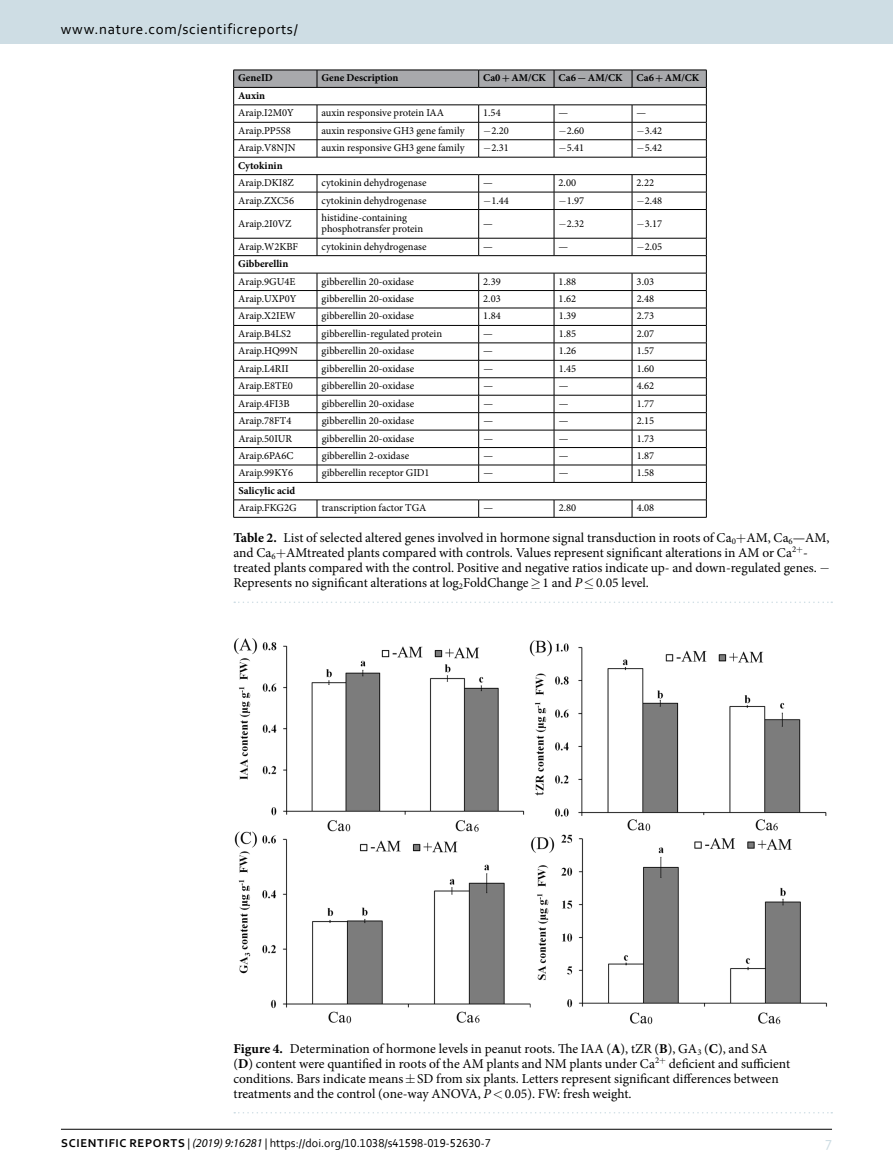
<style>
.page{position:relative;width:893px;height:1174px;background:#fff}
.page>*{position:absolute;margin:0;border:0;box-sizing:border-box;transform-origin:0 0}
.t1{font:15px "Corbel 2";letter-spacing:.045em;color:#000}
.t2{font:15px "Corbel 2";color:#cedde4}
.t3{font:13.5px/15px "Minion Pro";color:#000}
.t4{font:12px "Corbel";color:#000}
.t5{font:10.5px/11.2px "Minion Pro";color:#000}
.t6{font:700 10.5px "Minion Pro";color:#000}
.s1{font-weight:700}
.s2{font-style:italic}
.s3{font-family:"Corbel Bold 2"}
.s4{font-family:"Corbel 2"}
.s5{font-family:"Myriad Pro";font-style:italic}
</style>
<div class="page">
<hr style="left:61px;top:1129px;width:771px;height:1px;background:#000">
<div style="left:0;top:0;width:893px;height:43px;background:#cedde4"></div>
<svg style="left:234px;top:601px;width:598px;height:2px"></svg>
<hr style="left:233px;top:517px;width:84px;height:1px;background:#000">
<hr style="left:317px;top:517px;width:162px;height:1px;background:#000">
<hr style="left:479px;top:517px;width:75px;height:1px;background:#000">
<hr style="left:554px;top:517px;width:78px;height:1px;background:#000">
<hr style="left:632px;top:517px;width:75px;height:1px;background:#000">
<img style="left:233px;top:638px;width:594px;height:387px">
<svg style="left:234px;top:1112px;width:598px;height:1px"></svg>
<svg style="left:233px;top:70px;width:474px;height:447px"></svg>
<h1 class="t1" style="left:61px;top:19px;width:238px">www.nature.com/scientificreports/</h1>
<p class="t6" style="left:238px;top:71px;width:36px">GeneID</p>
<p class="t6" style="left:321px;top:71px;width:79px">Gene Description</p>
<p class="t6" style="left:483px;top:71px;width:141px">Ca0 AM/CK Ca6−AM/CK</p>
<p class="t6" style="left:637px;top:71px;width:64px">Ca6 AM/CK</p>
<p class="t6" style="left:238px;top:88px;width:29px">Auxin</p>
<p class="t5" style="left:238px;top:107px;width:57px">Araip.I2M0Y</p>
<p class="t5" style="left:321px;top:107px;width:124px">auxin responsive protein IAA</p>
<p class="t5" style="left:483px;top:107px;width:19px">1.54</p>
<p class="t5" style="left:559px;top:107px;width:11px">—</p>
<p class="t5" style="left:637px;top:107px;width:11px">—</p>
<p class="t5" style="left:238px;top:125px;width:54px">Araip.PP5S8</p>
<p class="t5" style="left:322px;top:125px;width:144px">auxin responsive GH3 gene family</p>
<p class="t5" style="left:483px;top:125px;width:27px">−2.20</p>
<p class="t5" style="left:559px;top:125px;width:27px">−2.60</p>
<p class="t5" style="left:637px;top:125px;width:27px">−3.42</p>
<p class="t5" style="left:238px;top:142px;width:59px">Araip.V8NJN</p>
<p class="t5" style="left:322px;top:142px;width:144px">auxin responsive GH3 gene family</p>
<p class="t5" style="left:483px;top:142px;width:27px">−2.31</p>
<p class="t5" style="left:559px;top:142px;width:27px">−5.41</p>
<p class="t5" style="left:637px;top:142px;width:27px">−5.42</p>
<p class="t6" style="left:238px;top:158px;width:46px">Cytokinin</p>
<p class="t5" style="left:238px;top:177px;width:57px">Araip.DKI8Z</p>
<p class="t5" style="left:322px;top:177px;width:107px">cytokinin dehydrogenase</p>
<p class="t5" style="left:483px;top:177px;width:11px">—</p>
<p class="t5" style="left:559px;top:177px;width:19px">2.00</p>
<p class="t5" style="left:637px;top:177px;width:19px">2.22</p>
<p class="t5" style="left:238px;top:195px;width:57px">Araip.ZXC56</p>
<p class="t5" style="left:322px;top:195px;width:107px">cytokinin dehydrogenase</p>
<p class="t5" style="left:483px;top:195px;width:27px">−1.44</p>
<p class="t5" style="left:559px;top:195px;width:27px">−1.97</p>
<p class="t5" style="left:637px;top:195px;width:27px">−2.48</p>
<p class="t5" style="left:238px;top:218px;width:55px">Araip.2I0VZ</p>
<p class="t5" style="left:322px;top:212px;width:103px">histidine-containing phosphotransfer protein</p>
<p class="t5" style="left:483px;top:218px;width:11px">—</p>
<p class="t5" style="left:559px;top:218px;width:27px">−2.32</p>
<p class="t5" style="left:637px;top:218px;width:27px">−3.17</p>
<p class="t5" style="left:238px;top:241px;width:61px">Araip.W2KBF</p>
<p class="t5" style="left:322px;top:241px;width:107px">cytokinin dehydrogenase</p>
<p class="t5" style="left:483px;top:241px;width:11px">—</p>
<p class="t5" style="left:559px;top:241px;width:11px">—</p>
<p class="t5" style="left:637px;top:241px;width:27px">−2.05</p>
<p class="t6" style="left:238px;top:256px;width:52px">Gibberellin</p>
<p class="t5" style="left:238px;top:276px;width:59px">Araip.9GU4E</p>
<p class="t5" style="left:322px;top:276px;width:94px">gibberellin 20-oxidase</p>
<p class="t5" style="left:483px;top:276px;width:19px">2.39</p>
<p class="t5" style="left:559px;top:276px;width:19px">1.88</p>
<p class="t5" style="left:637px;top:276px;width:19px">3.03</p>
<p class="t5" style="left:238px;top:293px;width:60px">Araip.UXP0Y</p>
<p class="t5" style="left:322px;top:293px;width:94px">gibberellin 20-oxidase</p>
<p class="t5" style="left:483px;top:293px;width:19px">2.03</p>
<p class="t5" style="left:559px;top:293px;width:19px">1.62</p>
<p class="t5" style="left:637px;top:293px;width:19px">2.48</p>
<p class="t5" style="left:238px;top:310px;width:59px">Araip.X2IEW</p>
<p class="t5" style="left:322px;top:310px;width:94px">gibberellin 20-oxidase</p>
<p class="t5" style="left:483px;top:310px;width:19px">1.84</p>
<p class="t5" style="left:559px;top:310px;width:19px">1.39</p>
<p class="t5" style="left:637px;top:310px;width:19px">2.73</p>
<p class="t5" style="left:238px;top:328px;width:54px">Araip.B4LS2</p>
<p class="t5" style="left:322px;top:328px;width:122px">gibberellin-regulated protein</p>
<p class="t5" style="left:483px;top:328px;width:11px">—</p>
<p class="t5" style="left:559px;top:328px;width:19px">1.85</p>
<p class="t5" style="left:637px;top:328px;width:19px">2.07</p>
<p class="t5" style="left:238px;top:345px;width:61px">Araip.HQ99N</p>
<p class="t5" style="left:322px;top:345px;width:94px">gibberellin 20-oxidase</p>
<p class="t5" style="left:483px;top:345px;width:11px">—</p>
<p class="t5" style="left:559px;top:345px;width:19px">1.26</p>
<p class="t5" style="left:637px;top:345px;width:19px">1.57</p>
<p class="t5" style="left:238px;top:363px;width:52px">Araip.L4RII</p>
<p class="t5" style="left:322px;top:363px;width:94px">gibberellin 20-oxidase</p>
<p class="t5" style="left:483px;top:363px;width:11px">—</p>
<p class="t5" style="left:559px;top:363px;width:19px">1.45</p>
<p class="t5" style="left:637px;top:363px;width:19px">1.60</p>
<p class="t5" style="left:238px;top:380px;width:56px">Araip.E8TE0</p>
<p class="t5" style="left:322px;top:380px;width:94px">gibberellin 20-oxidase</p>
<p class="t5" style="left:483px;top:380px;width:11px">—</p>
<p class="t5" style="left:559px;top:380px;width:11px">—</p>
<p class="t5" style="left:637px;top:380px;width:19px">4.62</p>
<p class="t5" style="left:238px;top:398px;width:53px">Araip.4FI3B</p>
<p class="t5" style="left:322px;top:398px;width:94px">gibberellin 20-oxidase</p>
<p class="t5" style="left:483px;top:398px;width:11px">—</p>
<p class="t5" style="left:559px;top:398px;width:11px">—</p>
<p class="t5" style="left:637px;top:398px;width:19px">1.77</p>
<p class="t5" style="left:238px;top:415px;width:55px">Araip.78FT4</p>
<p class="t5" style="left:322px;top:415px;width:94px">gibberellin 20-oxidase</p>
<p class="t5" style="left:483px;top:415px;width:11px">—</p>
<p class="t5" style="left:559px;top:415px;width:11px">—</p>
<p class="t5" style="left:637px;top:415px;width:19px">2.15</p>
<p class="t5" style="left:238px;top:432px;width:55px">Araip.50IUR</p>
<p class="t5" style="left:322px;top:432px;width:94px">gibberellin 20-oxidase</p>
<p class="t5" style="left:483px;top:432px;width:11px">—</p>
<p class="t5" style="left:559px;top:432px;width:11px">—</p>
<p class="t5" style="left:637px;top:432px;width:19px">1.73</p>
<p class="t5" style="left:238px;top:450px;width:57px">Araip.6PA6C</p>
<p class="t5" style="left:322px;top:450px;width:89px">gibberellin 2-oxidase</p>
<p class="t5" style="left:483px;top:450px;width:11px">—</p>
<p class="t5" style="left:559px;top:450px;width:11px">—</p>
<p class="t5" style="left:637px;top:450px;width:19px">1.87</p>
<p class="t5" style="left:238px;top:467px;width:56px">Araip.99KY6</p>
<p class="t5" style="left:322px;top:467px;width:109px">gibberellin receptor GID1</p>
<p class="t5" style="left:483px;top:467px;width:11px">—</p>
<p class="t5" style="left:559px;top:467px;width:11px">—</p>
<p class="t5" style="left:637px;top:467px;width:19px">1.58</p>
<p class="t6" style="left:238px;top:483px;width:58px">Salicylic acid</p>
<p class="t5" style="left:238px;top:502px;width:60px">Araip.FKG2G</p>
<p class="t5" style="left:322px;top:502px;width:106px">transcription factor TGA</p>
<p class="t5" style="left:483px;top:502px;width:11px">—</p>
<p class="t5" style="left:559px;top:502px;width:19px">2.80</p>
<p class="t5" style="left:637px;top:502px;width:19px">4.08</p>
<p class="t3" style="left:233px;top:530px;width:598px"><span class="s1">Table 2.</span> List of selected altered genes involved in hormone signal transduction in roots of Ca<sub>0</sub> AM, Ca<sub>6</sub>—AM, and Ca<sub>6</sub> AMtreated plants compared with controls. Values represent significant alterations in AM or Ca<sup>2</sup> - treated plants compared with the control. Positive and negative ratios indicate up- and down-regulated genes. − Represents no significant alterations at log<sub>2</sub>FoldChange≥1 and <span class="s2">P</span>≤0.05 level.</p>
<p class="t3" style="left:233px;top:1041px;width:558px"><span class="s1">Figure 4.</span> Determination of hormone levels in peanut roots. The IAA (<span class="s1">A</span>), tZR (<span class="s1">B</span>), GA<sub>3</sub> (<span class="s1">C</span>), and SA (<span class="s1">D</span>) content were quantified in roots of the AM plants and NM plants under Ca<sup>2</sup> deficient and sufficient conditions. Bars indicate means SD from six plants. Letters represent significant differences between treatments and the control (one-way ANOVA, <span class="s2">P</span> 0.05). FW: fresh weight.</p>
<p class="t4" style="left:61px;top:1135px;width:431px"><span class="s3">SCIENTIFIC REPORTS</span> <span class="s4">|</span> <span class="s5">(2019) 9:16281</span> <span class="s4">|</span> https://doi.org/10.1038/s41598-019-52630-7</p>
<h1 class="t2" style="left:826px;top:1132px;width:8px">7</h1>
</div>
